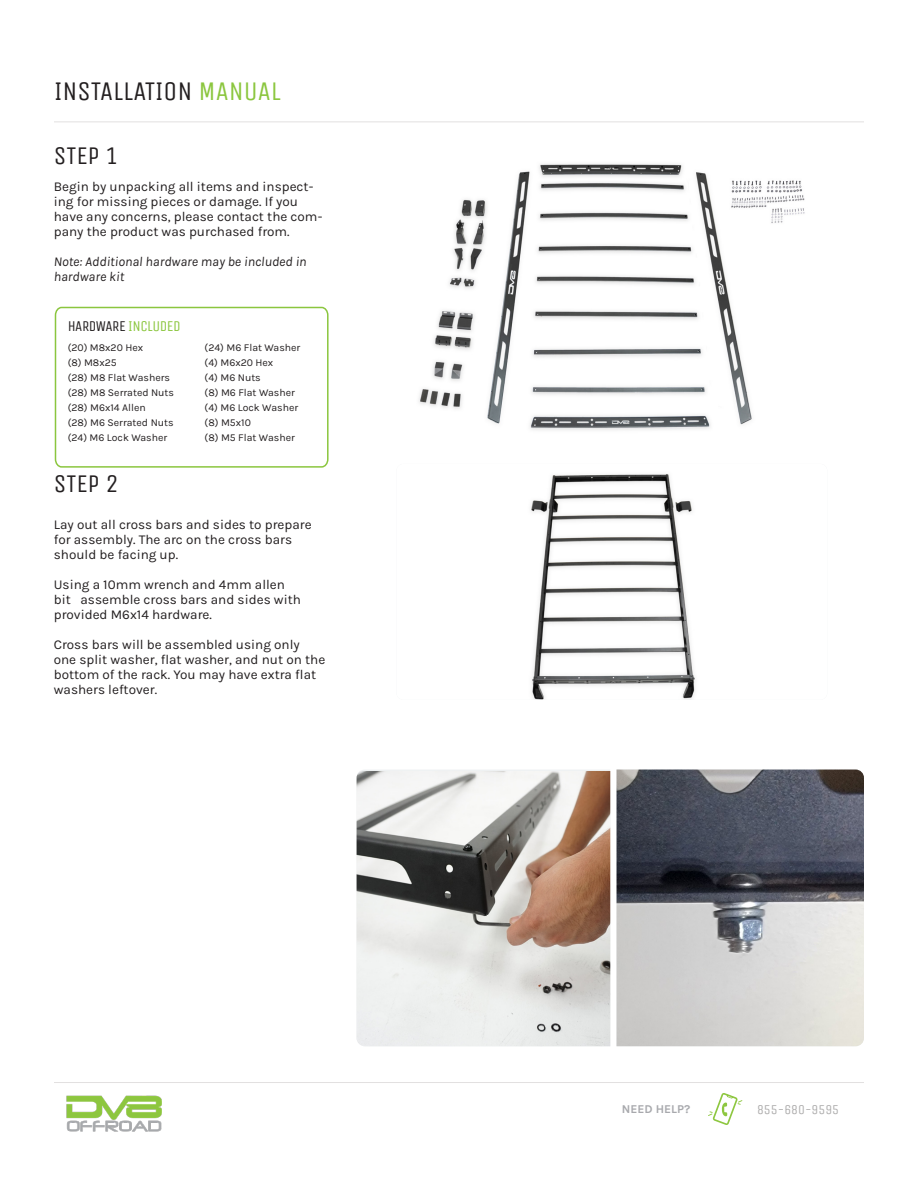
<style>
.page{position:relative;width:918px;height:1188px;background:#fff}
.page>*{position:absolute;margin:0;border:0;box-sizing:border-box;transform-origin:0 0}
.t1{font:27px "Unica One";color:#231f20}
.t2{font:25.5px "Unica One";color:#231f20}
.t3{font:15px "Unica One";letter-spacing:-.03em;color:#231f20}
.Body{font:13.5px/15px "Karla";color:#231f20}
.Body-2{font:italic 13.5px/15px "Karla";color:#231f20}
.t4{font:13.5px "Unica One";color:#aeadad}
.t5{font:700 12px "Karla";color:#a8a9ad}
.Body-3{font:10.5px "Karla";color:#231f20}
.s1{color:#8bc63e}
</style>
<div class="page">
<img style="left:357px;top:771px;width:253px;height:275px">
<img style="left:617px;top:770px;width:247px;height:276px">
<img style="left:531px;top:474px;width:164px;height:226px">
<img style="left:419px;top:164px;width:386px;height:266px">
<svg style="left:708px;top:1093px;width:34px;height:32px"></svg>
<hr style="left:54px;top:122px;width:810px;height:1px;background:#e2e0e0">
<hr style="left:54px;top:1082px;width:810px;height:1px;background:#e2e0e0">
<img style="left:66px;top:1095px;width:96px;height:37px">
<svg style="left:54px;top:306px;width:275px;height:162px"></svg>
<p class="t1" style="left:54px;top:76px;width:228px">INSTALLATION <span class="s1">MANUAL</span></p>
<p class="t2" style="left:54px;top:141px;width:66px">STEP 1</p>
<p class="Body" style="left:54px;top:178px;width:270px">Begin by unpacking all items and inspect&shy;ing for missing pieces or damage. If you have any concerns, please contact the com&shy;pany the product was purchased from.</p>
<p class="Body-2" style="left:54px;top:253px;width:254px">Note: Additional hardware may be included in hardware kit</p>
<p class="t3" style="left:68px;top:317px;width:114px">HARDWARE <span class="s1">INCLUDED</span></p>
<p class="Body-3" style="left:68px;top:341px;width:77px">(20) M8x20 Hex</p>
<p class="Body-3" style="left:68px;top:356px;width:51px">(8) M8x25</p>
<p class="Body-3" style="left:68px;top:371px;width:104px">(28) M8 Flat Washers</p>
<p class="Body-3" style="left:68px;top:386px;width:108px">(28) M8 Serrated Nuts</p>
<p class="Body-3" style="left:68px;top:401px;width:80px">(28) M6x14 Allen</p>
<p class="Body-3" style="left:68px;top:416px;width:107px">(28) M6 Serrated Nuts</p>
<p class="Body-3" style="left:68px;top:431px;width:101px">(24) M6 Lock Washer</p>
<p class="t2" style="left:54px;top:469px;width:66px">STEP 2</p>
<p class="Body-3" style="left:205px;top:341px;width:97px">(24) M6 Flat Washer</p>
<p class="Body-3" style="left:205px;top:356px;width:70px">(4) M6x20 Hex</p>
<p class="Body-3" style="left:205px;top:371px;width:58px">(4) M6 Nuts</p>
<p class="Body-3" style="left:205px;top:386px;width:92px">(8) M6 Flat Washer</p>
<p class="Body-3" style="left:205px;top:401px;width:95px">(4) M6 Lock Washer</p>
<p class="Body-3" style="left:205px;top:416px;width:48px">(8) M5x10</p>
<p class="Body-3" style="left:205px;top:431px;width:92px">(8) M5 Flat Washer</p>
<p class="Body" style="left:54px;top:517px;width:259px">Lay out all cross bars and sides to prepare for assembly. The arc on the cross bars should be facing up.</p>
<p class="Body" style="left:54px;top:577px;width:249px">Using a 10mm wrench and 4mm allen bit assemble cross bars and sides with provided M6x14 hardware.</p>
<p class="Body" style="left:54px;top:637px;width:273px">Cross bars will be assembled using only one split washer, flat washer, and nut on the bottom of the rack. You may have extra flat washers leftover.</p>
<p class="t5" style="left:622px;top:1101px;width:70px">NEED HELP?</p>
<p class="t4" style="left:757px;top:1102px;width:84px">855-680-9595</p>
</div>
